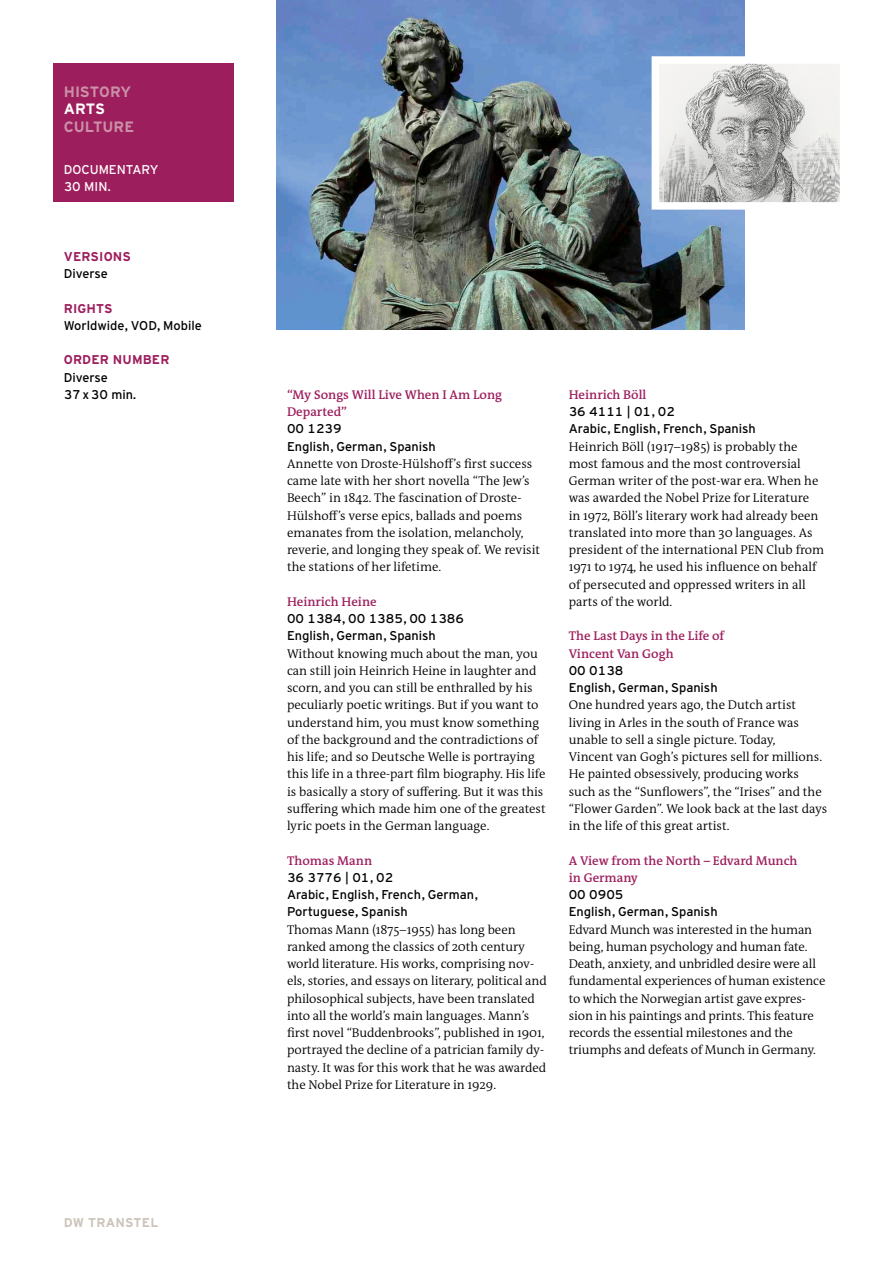
<style>
.page{position:relative;width:893px;height:1263px;background:#fff}
.page>*{position:absolute;margin:0;border:0;box-sizing:border-box;transform-origin:0 0}
.t1{font:700 15px "Interstate DW";color:#cb90a7}
.t2{font:700 15px "Interstate DW";color:#fff}
.t3{font:300 12.75px/17.2px "DW The Antiqua B W4";color:#000}
.t4{font:12.75px/17.2px "Interstate DW Line";color:#000}
.t5{font:600 12.75px/17.2px "DW The Antiqua B W6";color:#9d1e5d}
.t6{font:700 12.75px "Interstate DW";letter-spacing:.01em;color:#9d1e5d}
.t7{font:12.75px/17.2px "Interstate DW Line";color:#fff}
.t8{font:700 12.75px "Interstate DW Line";letter-spacing:.02em;color:#ccc4ba}
</style>
<div class="page">
<div style="left:53px;top:64px;width:181px;height:138px;background:#9d1e5d"></div>
<img style="left:276px;top:0;width:468px;height:330px">
<svg style="left:648px;top:53px;width:192px;height:160px"></svg>
<p class="t1" style="left:64px;top:83px;width:69px">HISTORY</p>
<p class="t2" style="left:64px;top:101px;width:43px">ARTS</p>
<p class="t1" style="left:64px;top:118px;width:72px">CULTURE</p>
<p class="t7" style="left:64px;top:161px;width:96px">DOCUMENTARY<br>30 MIN.</p>
<p class="t6" style="left:64px;top:249px;width:69px">VERSIONS</p>
<p class="t4" style="left:64px;top:265px;width:46px">Diverse</p>
<p class="t6" style="left:64px;top:301px;width:50px">RIGHTS</p>
<p class="t4" style="left:64px;top:317px;width:140px">Worldwide, VOD, Mobile</p>
<p class="t6" style="left:64px;top:353px;width:107px">ORDER NUMBER</p>
<p class="t4" style="left:64px;top:368px;width:74px">Diverse<br>37x30 min.</p>
<p class="t8" style="left:64px;top:1215px;width:96px">DW TRANSTEL</p>
<p class="t5" style="left:287px;top:386px;width:217px">“My Songs Will Live When I Am Long<br>Departed”</p>
<p class="t4" style="left:287px;top:420px;width:150px">00 1239<br>English, German, Spanish</p>
<p class="t3" style="left:287px;top:455px;width:255px">Annette von Droste-Hülshoff’s first success came late with her short novella “The Jew’s Beech” in 1842. The fascination of Droste-Hülshoff’s verse epics, ballads and poems emanates from the isolation, melancholy, reverie, and longing they speak of. We revisit the stations of her lifetime.</p>
<p class="t5" style="left:287px;top:593px;width:91px">Heinrich Heine</p>
<p class="t4" style="left:287px;top:610px;width:179px">00 1384, 00 1385, 00 1386<br>English, German, Spanish</p>
<p class="t3" style="left:287px;top:645px;width:260px">Without knowing much about the man, you can still join Heinrich Heine in laughter and scorn, and you can still be enthralled by his peculiarly poetic writings. But if you want to understand him, you must know something of the background and the contradictions of his life; and so Deutsche Welle is portraying this life in a three-part film biography. His life is basically a story of suffering. But it was this suffering which made him one of the greatest lyric poets in the German language.</p>
<p class="t5" style="left:287px;top:852px;width:87px">Thomas Mann</p>
<p class="t4" style="left:287px;top:869px;width:192px">36 3776 | 01, 02<br>Arabic, English, French, German,<br>Portuguese, Spanish</p>
<p class="t3" style="left:287px;top:921px;width:261px">Thomas Mann (1875–1955) has long been ranked among the classics of 20th century world literature. His works, comprising nov&shy;els, stories, and essays on literary, political and philosophical subjects, have been translated into all the world’s main languages. Mann’s first novel “Buddenbrooks”, published in 1901, portrayed the decline of a patrician family dy&shy;nasty. It was for this work that he was awarded the Nobel Prize for Literature in 1929.</p>
<p class="t5" style="left:569px;top:386px;width:79px">Heinrich Böll</p>
<p class="t4" style="left:569px;top:403px;width:189px">36 4111 | 01, 02<br>Arabic, English, French, Spanish</p>
<p class="t3" style="left:569px;top:438px;width:257px">Heinrich Böll (1917–1985) is probably the most famous and the most controversial German writer of the post-war era. When he was awarded the Nobel Prize for Literature<br>in 1972, Böll’s literary work had already been translated into more than 30 languages. As president of the international PEN Club from 1971 to 1974, he used his influence on behalf of persecuted and oppressed writers in all parts of the world.</p>
<p class="t5" style="left:569px;top:627px;width:157px">The Last Days in the Life of<br>Vincent Van Gogh</p>
<p class="t4" style="left:569px;top:662px;width:150px">00 0138<br>English, German, Spanish</p>
<p class="t3" style="left:569px;top:696px;width:260px">One hundred years ago, the Dutch artist living in Arles in the south of France was unable to sell a single picture. Today,<br>Vincent van Gogh’s pictures sell for millions.<br>He painted obsessively, producing works such as the “Sunflowers”, the “Irises” and the “Flower Garden”. We look back at the last days in the life of this great artist.</p>
<p class="t5" style="left:569px;top:852px;width:230px">A View from the North – Edvard Munch in Germany</p>
<p class="t4" style="left:569px;top:886px;width:150px">00 0905<br>English, German, Spanish</p>
<p class="t3" style="left:569px;top:921px;width:258px">Edvard Munch was interested in the human being, human psychology and human fate.<br>Death, anxiety, and unbridled desire were all fundamental experiences of human existence to which the Norwegian artist gave expres&shy;sion in his paintings and prints. This feature records the essential milestones and the triumphs and defeats of Munch in Germany.</p>
</div>
